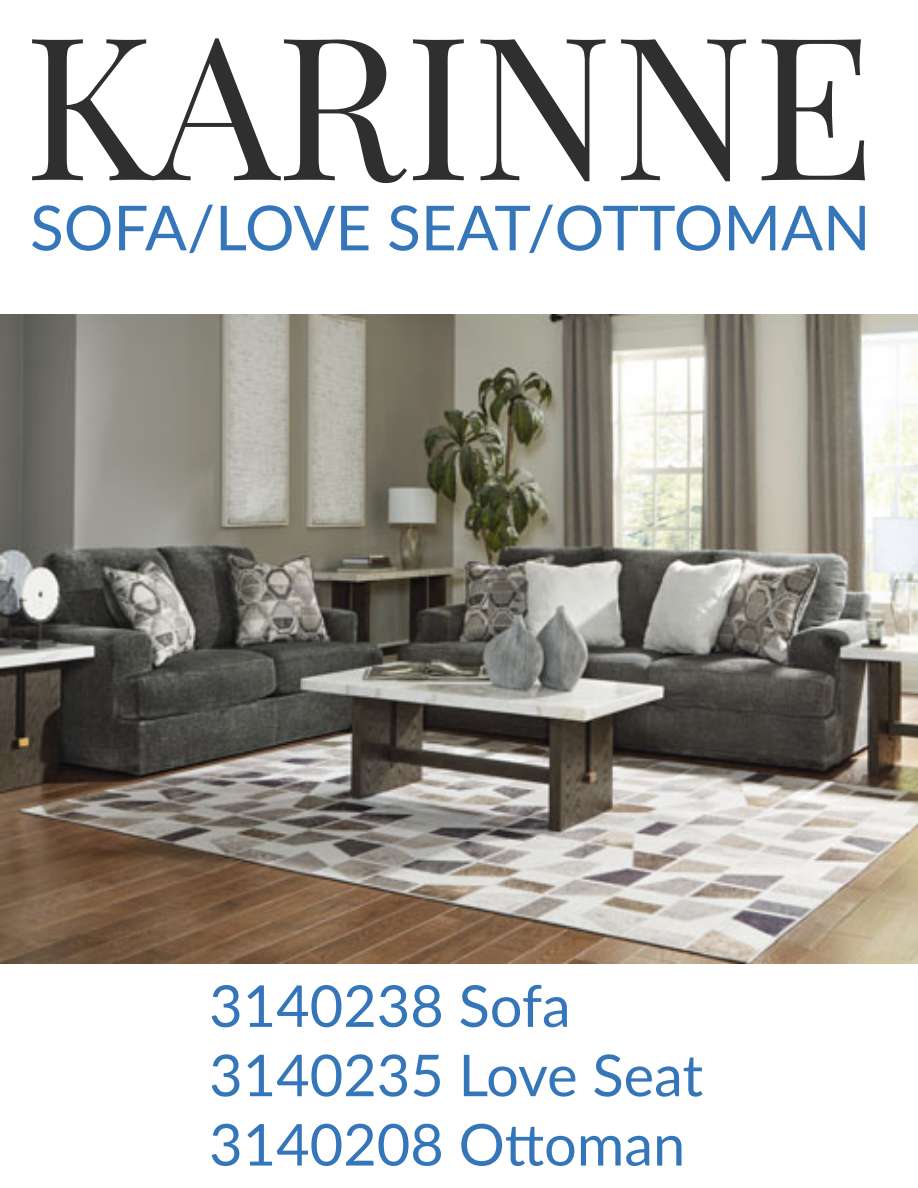
<style>
.page{position:relative;width:918px;height:1188px;background:#fff}
.page>*{position:absolute;margin:0;border:0;box-sizing:border-box;transform-origin:0 0}
.t1{font:199.05px "Playfair Display";color:#2f2f2f}
.t2{font:62.1px "Lato";color:#3476b9}
.t3{font:57.75px/69.3px "Lato";color:#3476b9}
</style>
<div class="page">
<img style="left:0;top:315px;width:918px;height:648px">
<h1 class="t1" style="left:24px;top:-50px;width:852px">KARINNE</h1>
<p class="t2" style="left:30px;top:183px;width:842px">SOFA/LOVE SEAT/OTTOMAN</p>
<p class="t3" style="left:209px;top:969px;width:495px">3140238 Sofa<br>3140235 Love Seat<br>3140208 Ottoman</p>
</div>
